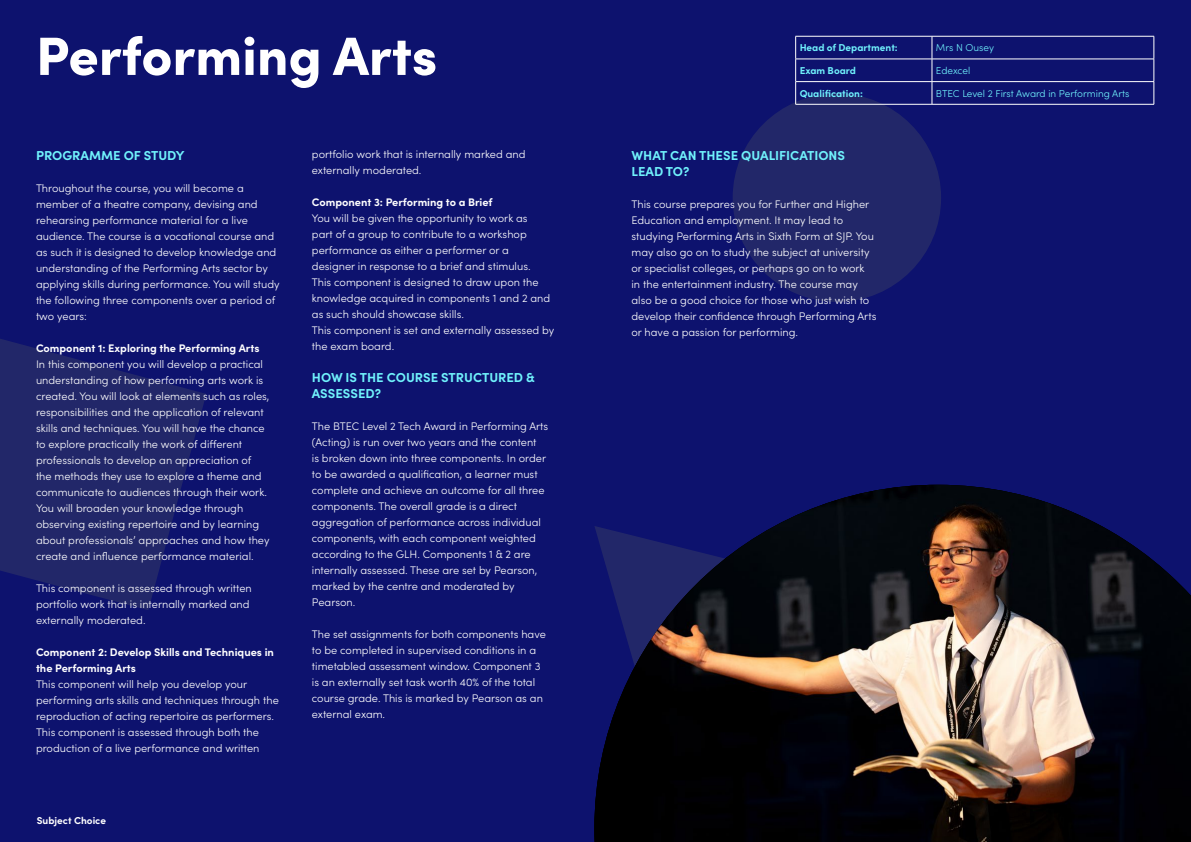
<style>
.page{position:relative;width:1191px;height:842px;background:#0d126e}
.page>*{position:absolute;margin:0;border:0;box-sizing:border-box;transform-origin:0 0}
.t1{font:900 54px "Sofia Pro";color:#fff}
.t2{font:700 13px/16px "Sofia Pro";color:#70f2fc}
.t3{font:300 11px/16px "Sofia Pro";color:#fff}
.t4{font:700 11px/16px "Sofia Pro";color:#fff}
.t5{font:300 10px "Sofia Pro";color:#70f2fc}
.t6{font:700 10px "Sofia Pro";color:#70f2fc}
.t7{font:700 10px "Sofia Pro";color:#fff}
</style>
<div class="page">
<div style="left:732px;top:94px;width:209px;height:208px;background:#282d68;border-radius:50%"></div>
<svg style="left:0;top:339px;width:206px;height:271px;fill:#222769"></svg>
<img style="left:594px;top:485px;width:597px;height:357px">
<hr style="left:795px;top:36px;width:137px;height:1px;background:#fff">
<hr style="left:932px;top:36px;width:222px;height:1px;background:#fff">
<hr style="left:795px;top:59px;width:137px;height:1px;background:#fff">
<hr style="left:932px;top:59px;width:222px;height:1px;background:#fff">
<hr style="left:795px;top:81px;width:137px;height:1px;background:#fff">
<svg style="left:795px;top:37px;width:1px;height:67px"></svg>
<hr style="left:932px;top:81px;width:222px;height:1px;background:#fff">
<svg style="left:931px;top:37px;width:1px;height:67px"></svg>
<svg style="left:1153px;top:37px;width:1px;height:67px"></svg>
<hr style="left:795px;top:104px;width:137px;height:1px;background:#fff">
<hr style="left:932px;top:104px;width:222px;height:1px;background:#fff">
<h1 class="t1" style="left:36px;top:14px;width:403px">Performing Arts</h1>
<p class="t2" style="left:36px;top:146px;width:150px">PROGRAMME OF STUDY</p>
<p class="t3" style="left:36px;top:179px;width:245px">Throughout the course, you will become a member of a theatre company, devising and rehearsing performance material for a live audience. The course is a vocational course and as such it is designed to develop knowledge and understanding of the Performing Arts sector by applying skills during performance. You will study the following three components over a period of two years:</p>
<p class="t4" style="left:36px;top:339px;width:225px">Component 1: Exploring the Performing Arts</p>
<p class="t3" style="left:36px;top:355px;width:235px">In this component you will develop a practical understanding of how performing arts work is created. You will look at elements such as roles, responsibilities and the application of relevant skills and techniques. You will have the chance to explore practically the work of di!erent professionals to develop an appreciation of the methods they use to explore a theme and communicate to audiences through their work.<br>You will broaden your knowledge through observing existing repertoire and by learning about professionals’ approaches and how they create and influence performance material.</p>
<p class="t3" style="left:36px;top:579px;width:217px">This component is assessed through written portfolio work that is internally marked and externally moderated.</p>
<p class="t4" style="left:36px;top:643px;width:239px">Component 2: Develop Skills and Techniques in the Performing Arts</p>
<p class="t3" style="left:36px;top:675px;width:244px">This component will help you develop your performing arts skills and techniques through the reproduction of acting repertoire as performers.<br>This component is assessed through both the production of a live performance and written</p>
<p class="t7" style="left:37px;top:813px;width:71px">Subject Choice</p>
<p class="t3" style="left:312px;top:146px;width:215px">portfolio work that is internally marked and externally moderated.</p>
<p class="t4" style="left:312px;top:194px;width:182px">Component 3: Performing to a Brief</p>
<p class="t3" style="left:312px;top:210px;width:244px">You will be given the opportunity to work as<br>part of a group to contribute to a workshop performance as either a performer or a designer in response to a brief and stimulus.<br>This component is designed to draw upon the knowledge acquired in components 1 and 2 and as such should showcase skills.<br>This component is set and externally assessed by the exam board.</p>
<p class="t2" style="left:312px;top:369px;width:224px">HOW IS THE COURSE STRUCTURED &amp;<br>ASSESSED?</p>
<p class="t3" style="left:312px;top:418px;width:238px">The BTEC Level 2 Tech Award in Performing Arts (Acting) is run over two years and the content<br>is broken down into three components. In order to be awarded a qualification, a learner must complete and achieve an outcome for all three components. The overall grade is a direct aggregation of performance across individual components, with each component weighted according to the GLH. Components 1 &amp; 2 are internally assessed. These are set by Pearson, marked by the centre and moderated by Pearson.</p>
<p class="t3" style="left:312px;top:626px;width:235px">The set assignments for both components have to be completed in supervised conditions in a timetabled assessment window. Component 3 is an externally set task worth 40% of the total course grade. This is marked by Pearson as an external exam.</p>
<p class="t6" style="left:799px;top:40px;width:100px">Head of Department:</p>
<p class="t5" style="left:936px;top:40px;width:60px">Mrs N Ousey</p>
<p class="t6" style="left:799px;top:63px;width:58px">Exam Board</p>
<p class="t5" style="left:936px;top:63px;width:36px">Edexcel</p>
<p class="t6" style="left:799px;top:85px;width:65px">Qualification:</p>
<p class="t5" style="left:936px;top:86px;width:195px">BTEC Level 2 First Award in Performing Arts</p>
<p class="t2" style="left:631px;top:146px;width:215px">WHAT CAN THESE QUALIFICATIONS<br>LEAD TO?</p>
<p class="t3" style="left:631px;top:195px;width:246px">This course prepares you for Further and Higher Education and employment. It may lead to studying Performing Arts in Sixth Form at SJP. You may also go on to study the subject at university or specialist colleges, or perhaps go on to work<br>in the entertainment industry. The course may also be a good choice for those who just wish to develop their confidence through Performing Arts or have a passion for performing.</p>
</div>
